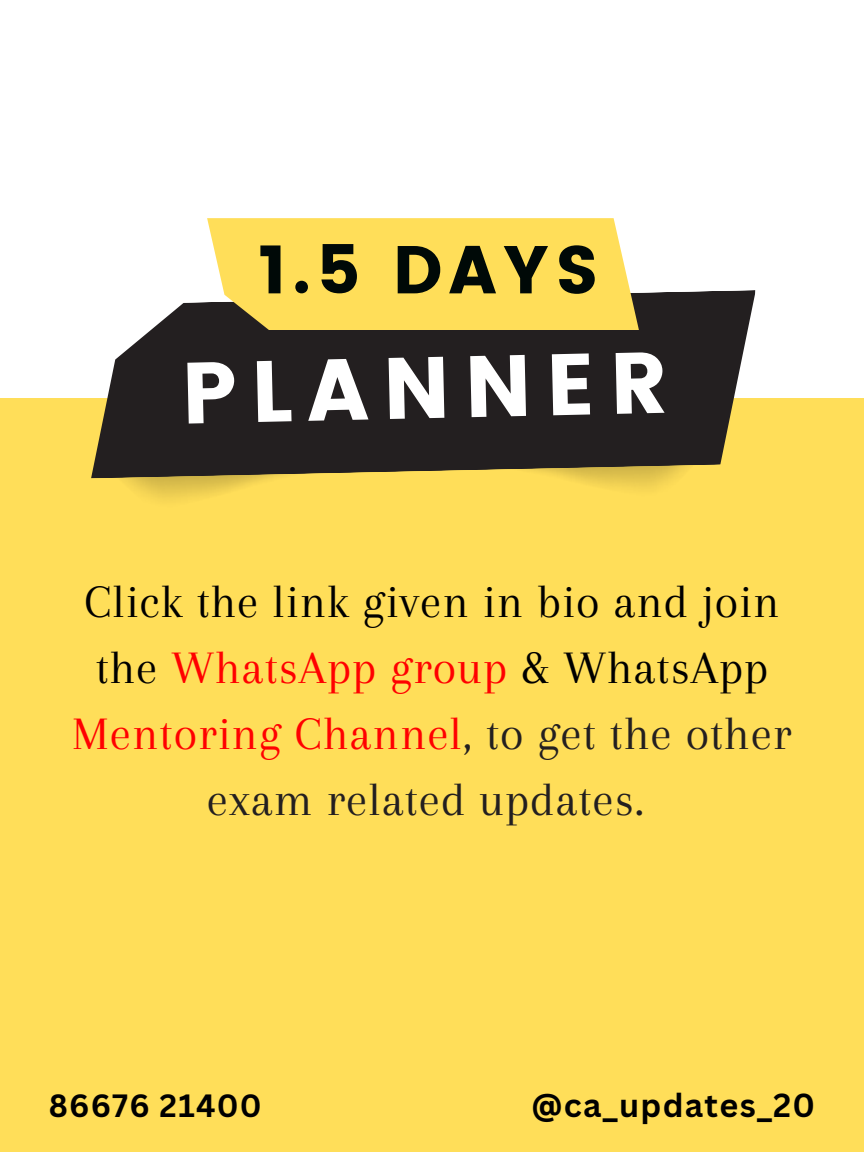
<style>
.page{position:relative;width:864px;height:1152px;background:#fff}
.page>*{position:absolute;margin:0;border:0;box-sizing:border-box;transform-origin:0 0}
.t1{font:86.8px "Poppins";color:#fff}
.t2{font:67.6px "Poppins";color:#000907}
.t3{font:48.4px/66px "Arapey";letter-spacing:.02em;color:#000;text-align:center}
.t4{font:700 32.4px "Canva Sans";letter-spacing:.04em;color:#000}
.t5{font:700 31.2px "Canva Sans";letter-spacing:.04em;color:#000}
.s1{color:#f00}
.s2{color:#231f20}
</style>
<div class="page">
<div style="left:0;top:399px;width:864px;height:753px;background:#ffde59"></div>
<svg style="left:87px;top:290px;width:672px;height:188px;background:#423c33"></svg>
<svg style="left:207px;top:218px;width:432px;height:111px;background:#f8da5e"></svg>
<h2 class="t2" style="left:259px;top:231px;width:342px">1.5 DAYS</h2>
<p class="t1" style="left:181px;top:342px;width:488px;rotate:-1deg">PLANNER</p>
<h3 class="t3" style="left:72px;top:569px;width:721px">Click the link given in bio and join the <span class="s1">WhatsApp group</span> &amp; WhatsApp<br><span class="s1">Mentoring Channel</span><span class="s2">, to get the other exam related updates.</span></h3>
<p class="t5" style="left:49px;top:1084px;width:215px">86676 21400</p>
<h1 class="t4" style="left:532px;top:1083px;width:285px">@ca_updates_20</h1>
</div>
